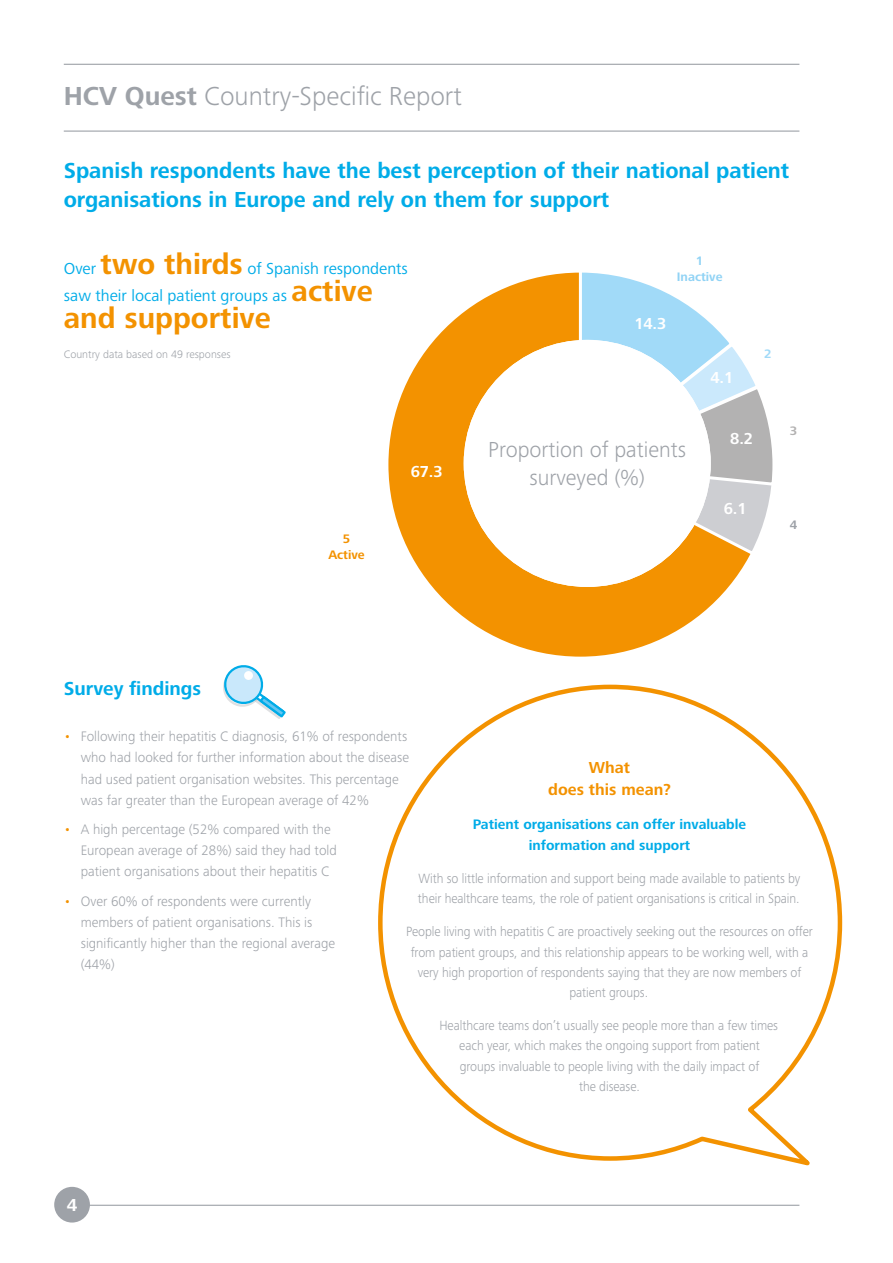
<style>
.page{position:relative;width:893px;height:1263px;background:#fff}
.page>*{position:absolute;margin:0;border:0;box-sizing:border-box;transform-origin:0 0}
.t1{font:700 30px "Frutiger Next LTW1 G";color:#f39200}
.t2{font:300 27px "Frutiger Next LTW1 G";color:#9ea2a8}
.t3{font:700 22.5px/28.5px "Frutiger Next LTW1 G";color:#00ace8}
.t4{font:300 22.5px/28.5px "Frutiger Next LTW1 G";color:#9ea2a8;text-align:center}
.t5{font:700 19.5px "Frutiger Next LTW1 G";color:#00ace8}
.t6{font:700 18px "Frutiger Next LTW1 G";color:#fff}
.t7{font:16.5px/27px "Frutiger Next LTW1 G";color:#00ace8}
.t8{font:700 16.5px/22.5px "Frutiger Next LTW1 G";color:#f39200;text-align:center}
.t9{font:700 16.5px "Frutiger Next LTW1 G";color:#fff;scale:.95 1}
.t10{font:300 14.25px/21px "Frutiger Next LTW1 G";color:#9ea2a8}
.t11{font:700 14.25px/21px "Frutiger Next LTW1 G";color:#00ace8;text-align:center}
.t12{font:300 13.8px/20.2px "Frutiger Next LTW1 G";letter-spacing:-.005em;color:#9ea2a8;text-align:center;scale:.93 1}
.t13{font:700 12.75px/15.3px "Frutiger Next LTW1 G";color:#91d3f5;text-align:center}
.t14{font:700 12.75px/15.3px "Frutiger Next LTW1 G";color:#f39200;text-align:center}
.t15{font:700 12.75px "Frutiger Next LTW1 G";color:#a1daf8}
.t16{font:700 12.75px "Frutiger Next LTW1 G";color:#b3b2b2}
.t17{font:700 12.75px "Frutiger Next LTW1 G";color:#9ea2a8}
.t18{font:300 11.25px "Frutiger Next LTW1 G";color:#9ea2a8}
.s1{font-weight:700}
.s2{font-weight:700;font-size:30px;color:#f39200}
.s3{color:#f39200}
</style>
<div class="page">
<div style="left:54px;top:1187px;width:36px;height:35px;background:#9ea2a8;border-radius:50%"></div>
<hr style="left:86px;top:1205px;width:713px;height:1px;background:#9ea2a8">
<hr style="left:64px;top:131px;width:735px;height:1px;background:#9ea2a8">
<hr style="left:64px;top:64px;width:735px;height:1px;background:#9ea2a8">
<svg style="left:378px;top:684px;width:465px;height:482px"></svg>
<svg style="left:223px;top:665px;width:63px;height:54px"></svg>
<div style="left:387px;top:271px;width:387px;height:387px;background:#f39200;border-radius:50%"></div>
<svg style="left:671px;top:487px;width:102px;height:70px"></svg>
<svg style="left:560px;top:271px;width:214px;height:216px"></svg>
<div style="left:464px;top:340px;width:247px;height:247px;background:#fff;border-radius:50%"></div>
<h2 class="t2" style="left:64px;top:80px;width:400px"><span class="s1">HCV Quest</span> Country-Specific Report</h2>
<h3 class="t3" style="left:64px;top:157px;width:727px">Spanish respondents have the best perception of their national patient organisations in Europe and rely on them for support</h3>
<p class="t7" style="left:64px;top:255px;width:346px">Over <span class="s2">two thirds</span> of Spanish respondents saw their local patient groups as <span class="s2">active</span></p>
<h1 class="t1" style="left:64px;top:301px;width:209px">and supportive</h1>
<p class="t18" style="left:64px;top:348px;width:168px">Country data based on 49 responses</p>
<p class="t14" style="left:328px;top:532px;width:38px">5<br>Active</p>
<p class="t9" style="left:411px;top:462px;width:35px">67.3</p>
<p class="t13" style="left:677px;top:254px;width:47px">1<br>Inactive</p>
<p class="t9" style="left:634px;top:314px;width:35px">14.3</p>
<p class="t9" style="left:710px;top:368px;width:26px">4.1</p>
<p class="t15" style="left:764px;top:346px;width:9px">2</p>
<h3 class="t4" style="left:488px;top:435px;width:199px">Proportion of patients surveyed (%)</h3>
<p class="t9" style="left:730px;top:429px;width:26px">8.2</p>
<p class="t9" style="left:724px;top:499px;width:26px">6.1</p>
<p class="t16" style="left:790px;top:424px;width:9px">3</p>
<p class="t17" style="left:790px;top:517px;width:9px">4</p>
<h3 class="t5" style="left:64px;top:677px;width:139px">Survey findings</h3>
<p class="t10" style="left:81px;top:726px;width:330px;text-indent:-17px"><span class="s3">•</span> Following their hepatitis C diagnosis, 61% of respondents who had looked for further information about the disease had used patient organisation websites. This percentage was far greater than the European average of 42%</p>
<p class="t10" style="left:81px;top:819px;width:258px;text-indent:-17px"><span class="s3">•</span> A high percentage (52% compared with the<br>European average of 28%) said they had told patient organisations about their hepatitis C</p>
<p class="t10" style="left:81px;top:890px;width:256px;text-indent:-17px"><span class="s3">•</span> Over 60% of respondents were currently members of patient organisations. This is significantly higher than the regional average (44%)</p>
<p class="t8" style="left:548px;top:756px;width:124px">What<br>does this mean?</p>
<p class="t11" style="left:473px;top:814px;width:275px">Patient organisations can offer invaluable information and support</p>
<p class="t12" style="left:418px;top:868px;width:413px;text-align:left">With so little information and support being made available to patients by their healthcare teams, the role of patient organisations is critical in Spain.</p>
<p class="t12" style="left:406px;top:921px;width:439px">People living with hepatitis C are proactively seeking out the resources on offer from patient groups, and this relationship appears to be working well, with a very high proportion of respondents saying that they are now members of patient groups.</p>
<p class="t12" style="left:439px;top:1015px;width:366px">Healthcare teams don’t usually see people more than a few times each year, which makes the ongoing support from patient groups invaluable to people living with the daily impact of<br>the disease.</p>
<h3 class="t6" style="left:67px;top:1194px;width:12px">4</h3>
</div>
